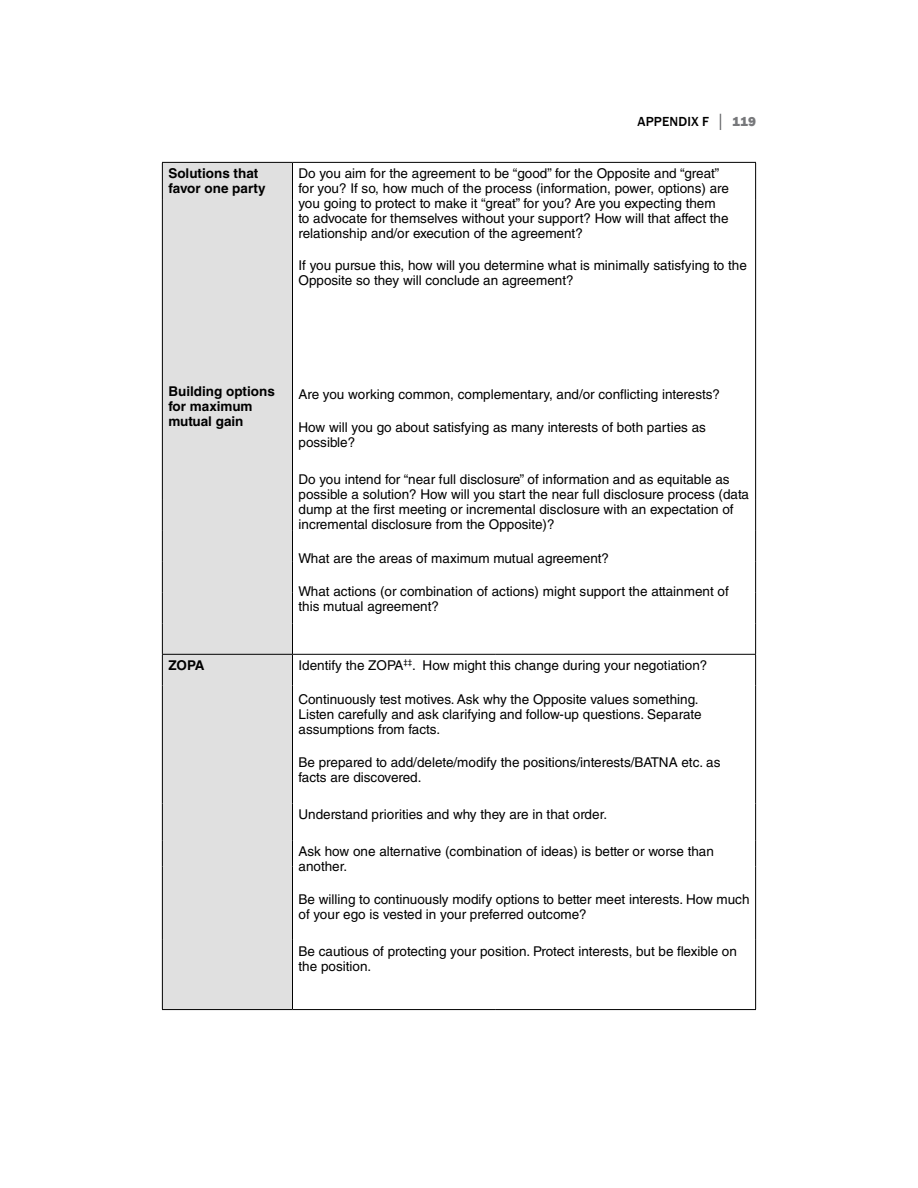
<style>
.page{position:relative;width:918px;height:1188px;background:#fff}
.page>*{position:absolute;margin:0;border:0;box-sizing:border-box;transform-origin:0 0}
.Table_Text{font:13.5px/15px "Helvetica LT Std";color:#000}
.Table_Text-2{font:700 13.5px/15px "Helvetica LT Std";color:#000}
.t1{font:500 13.5px "Franklin Gothic";letter-spacing:.01em;color:#000}
.s1{color:#636466}
.s2{font-weight:800;color:#77787b}
</style>
<div class="page">
<div style="left:163px;top:163px;width:129px;height:846px;background:#e0e0e0"></div>
<hr style="left:755px;top:803px;width:1px;height:37px;background:#000">
<svg style="left:755px;top:840px;width:1px;height:26px"></svg>
<hr style="left:755px;top:866px;width:1px;height:74px;background:#000">
<hr style="left:755px;top:940px;width:1px;height:69px;background:#000">
<hr style="left:162px;top:162px;width:130px;height:1px;background:#000">
<hr style="left:162px;top:163px;width:1px;height:36px;background:#000">
<hr style="left:292px;top:162px;width:204px;height:1px;background:#000">
<hr style="left:292px;top:163px;width:1px;height:36px;background:#000">
<hr style="left:496px;top:162px;width:260px;height:1px;background:#000">
<hr style="left:755px;top:163px;width:1px;height:36px;background:#000">
<hr style="left:755px;top:199px;width:1px;height:269px;background:#000">
<hr style="left:162px;top:199px;width:1px;height:269px;background:#000">
<hr style="left:292px;top:199px;width:1px;height:269px;background:#000">
<hr style="left:162px;top:468px;width:1px;height:31px;background:#000">
<hr style="left:292px;top:468px;width:1px;height:31px;background:#000">
<hr style="left:755px;top:468px;width:1px;height:31px;background:#000">
<hr style="left:755px;top:499px;width:1px;height:31px;background:#000">
<hr style="left:755px;top:530px;width:1px;height:31px;background:#000">
<hr style="left:755px;top:561px;width:1px;height:31px;background:#000">
<hr style="left:755px;top:592px;width:1px;height:31px;background:#000">
<hr style="left:755px;top:623px;width:1px;height:31px;background:#000">
<hr style="left:162px;top:499px;width:1px;height:31px;background:#000">
<hr style="left:292px;top:499px;width:1px;height:31px;background:#000">
<hr style="left:162px;top:530px;width:1px;height:31px;background:#000">
<hr style="left:292px;top:530px;width:1px;height:31px;background:#000">
<hr style="left:162px;top:561px;width:1px;height:31px;background:#000">
<hr style="left:292px;top:561px;width:1px;height:31px;background:#000">
<hr style="left:162px;top:592px;width:1px;height:31px;background:#000">
<hr style="left:292px;top:592px;width:1px;height:31px;background:#000">
<hr style="left:162px;top:623px;width:1px;height:31px;background:#000">
<hr style="left:292px;top:623px;width:1px;height:31px;background:#000">
<hr style="left:755px;top:655px;width:1px;height:30px;background:#000">
<hr style="left:755px;top:685px;width:1px;height:118px;background:#000">
<hr style="left:162px;top:803px;width:1px;height:37px;background:#000">
<hr style="left:292px;top:803px;width:1px;height:37px;background:#000">
<svg style="left:162px;top:840px;width:1px;height:26px"></svg>
<svg style="left:292px;top:840px;width:1px;height:26px"></svg>
<hr style="left:162px;top:866px;width:1px;height:74px;background:#000">
<hr style="left:292px;top:866px;width:1px;height:74px;background:#000">
<hr style="left:162px;top:940px;width:1px;height:69px;background:#000">
<hr style="left:292px;top:940px;width:1px;height:69px;background:#000">
<hr style="left:292px;top:654px;width:204px;height:1px;background:#000">
<hr style="left:496px;top:654px;width:260px;height:1px;background:#000">
<hr style="left:162px;top:654px;width:130px;height:1px;background:#000">
<hr style="left:162px;top:655px;width:1px;height:30px;background:#000">
<hr style="left:292px;top:655px;width:1px;height:30px;background:#000">
<hr style="left:162px;top:685px;width:1px;height:118px;background:#000">
<hr style="left:292px;top:685px;width:1px;height:118px;background:#000">
<hr style="left:162px;top:1009px;width:130px;height:1px;background:#000">
<hr style="left:292px;top:1009px;width:204px;height:1px;background:#000">
<hr style="left:496px;top:1009px;width:260px;height:1px;background:#000">
<p class="t1" style="left:638px;top:114px;width:120px">APPENDIX F <span class="s1">│</span> <span class="s2">119</span></p>
<p class="Table_Text-2" style="left:168px;top:166px;width:99px">Solutions that favor one party</p>
<p class="Table_Text" style="left:298px;top:166px;width:432px">Do you aim for the agreement to be “good” for the Opposite and “great” for you? If so, how much of the process (information, power, options) are you going to protect to make it “great” for you? Are you expecting them to advocate for themselves without your support? How will that affect the relationship and/or execution of the agreement?</p>
<p class="Table_Text" style="left:298px;top:257px;width:450px">If you pursue this, how will you determine what is minimally satisfying to the<br>Opposite so they will conclude an agreement?</p>
<p class="Table_Text-2" style="left:168px;top:384px;width:108px">Building options for maximum mutual gain</p>
<p class="Table_Text" style="left:298px;top:386px;width:423px">Are you working common, complementary, and/or conflicting interests?</p>
<p class="Table_Text" style="left:298px;top:419px;width:409px">How will you go about satisfying as many interests of both parties as possible?</p>
<p class="Table_Text" style="left:298px;top:471px;width:452px">Do you intend for “near full disclosure” of information and as equitable as possible a solution? How will you start the near full disclosure process (data dump at the first meeting or incremental disclosure with an expectation of incremental disclosure from the Opposite)?</p>
<p class="Table_Text" style="left:298px;top:551px;width:312px">What are the areas of maximum mutual agreement?</p>
<p class="Table_Text" style="left:298px;top:584px;width:432px">What actions (or combination of actions) might support the attainment of this mutual agreement?</p>
<p class="Table_Text-2" style="left:168px;top:658px;width:38px">ZOPA</p>
<p class="Table_Text" style="left:298px;top:658px;width:410px">Identify the ZOPA<sup>‡‡</sup>. How might this change during your negotiation?</p>
<p class="Table_Text" style="left:298px;top:692px;width:405px">Continuously test motives. Ask why the Opposite values something.<br>Listen carefully and ask clarifying and follow-up questions. Separate assumptions from facts.</p>
<p class="Table_Text" style="left:298px;top:755px;width:423px">Be prepared to add/delete/modify the positions/interests/BATNA etc. as facts are discovered.</p>
<p class="Table_Text" style="left:298px;top:807px;width:310px">Understand priorities and why they are in that order.</p>
<p class="Table_Text" style="left:298px;top:844px;width:417px">Ask how one alternative (combination of ideas) is better or worse than another.</p>
<p class="Table_Text" style="left:298px;top:892px;width:453px">Be willing to continuously modify options to better meet interests. How much of your ego is vested in your preferred outcome?</p>
<p class="Table_Text" style="left:298px;top:943px;width:440px">Be cautious of protecting your position. Protect interests, but be flexible on the position.</p>
</div>
